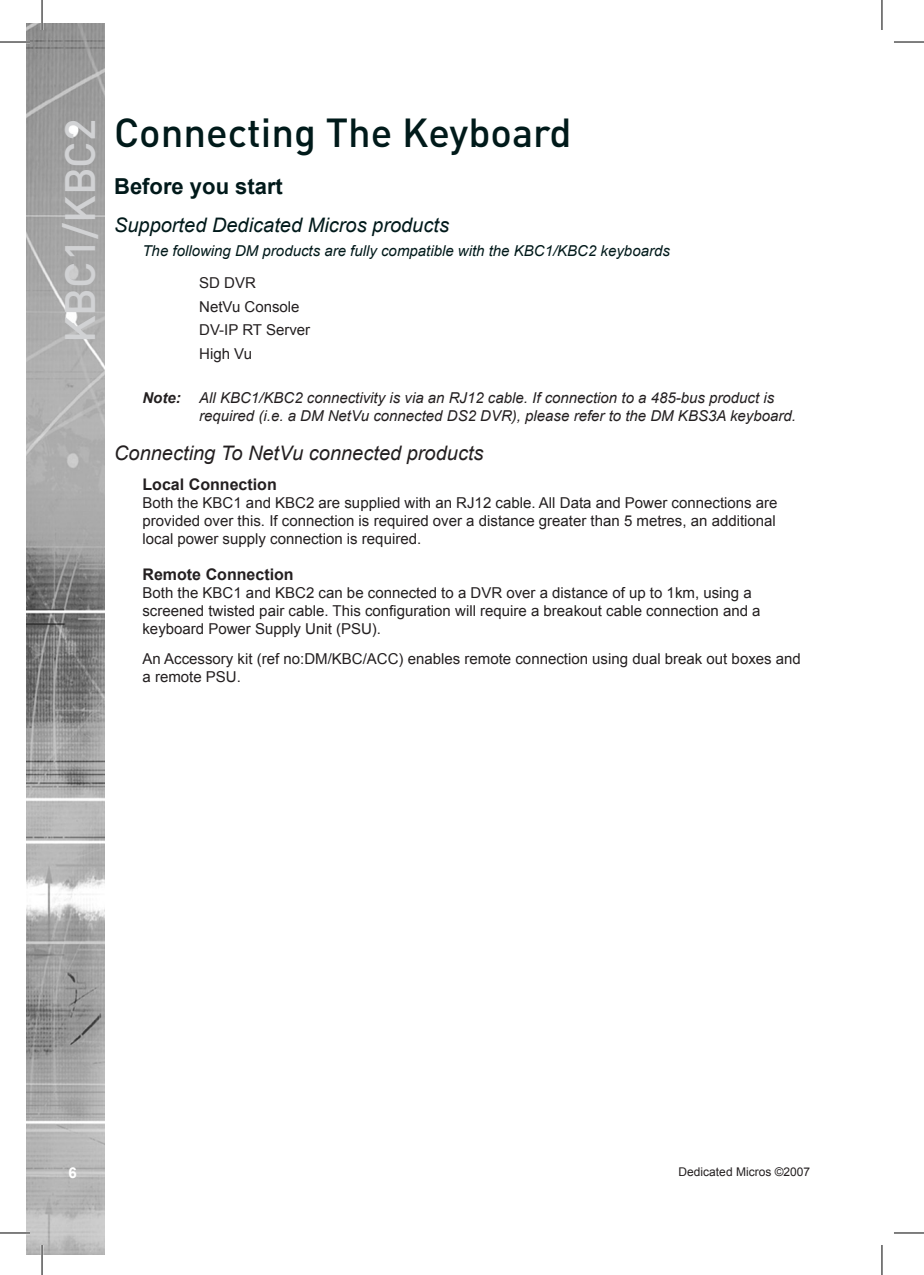
<style>
.page{position:relative;width:924px;height:1275px;background:#fff}
.page>*{position:absolute;margin:0;border:0;box-sizing:border-box;transform-origin:0 0}
.t1{font:500 42px "DIN";color:#d1d2d4}
.Main_Headers{font:500 40px "DIN";color:#001a1a}
.Heading1{font:700 22px "Arial";color:#01191a}
.Heading2{font:italic 20px "Arial";color:#231f20}
.Heading2-2{font:italic 20px "Arial";color:#01191a}
.Heading3{font:700 16px "Arial";color:#231f20}
.Bodytext{font:15px/18px "Arial";color:#231f20}
.Note_text{font:italic 15px/18px "Arial";color:#231f20}
.Introtext{font:italic 15px "Arial";color:#01191a}
.List2{font:15px "Arial";color:#231f20}
.t2{font:12px "Arial";color:#231f20}
.s1{font-weight:700}
</style>
<div class="page">
<img style="left:26px;top:24px;width:78px;height:1230px">
<hr style="left:0;top:41px;width:30px;height:2px;background:#fff">
<hr style="left:0;top:1231px;width:30px;height:3px;background:#fff">
<hr style="left:41px;top:0;width:2px;height:30px;background:#fff">
<hr style="left:41px;top:1245px;width:2px;height:30px;background:#fff">
<hr style="left:0;top:42px;width:30px;height:1px;background:#000">
<hr style="left:893px;top:42px;width:30px;height:1px;background:#000">
<hr style="left:0;top:1232px;width:30px;height:1px;background:#000">
<hr style="left:893px;top:1232px;width:30px;height:1px;background:#000">
<hr style="left:42px;top:0;width:1px;height:30px;background:#000">
<hr style="left:42px;top:1245px;width:1px;height:30px;background:#000">
<hr style="left:881px;top:0;width:1px;height:30px;background:#000">
<hr style="left:881px;top:1245px;width:1px;height:30px;background:#000">
<svg style="left:69px;top:1166px;width:7px;height:11px"></svg>
<h1 class="t1" style="left:53px;top:343px;width:226px;rotate:-90deg">KBC1/KBC2</h1>
<p class="Main_Headers" style="left:114px;top:107px;width:459px">Connecting The Keyboard</p>
<p class="Heading1" style="left:114px;top:172px;width:170px">Before you start</p>
<p class="Heading2-2" style="left:114px;top:212px;width:336px">Supported Dedicated Micros products</p>
<p class="Introtext" style="left:142px;top:241px;width:528px">The following DM products are fully compatible with the KBC1/KBC2 keyboards</p>
<p class="List2" style="left:199px;top:273px;width:58px">SD DVR</p>
<p class="List2" style="left:199px;top:296px;width:102px">NetVu Console</p>
<p class="List2" style="left:199px;top:320px;width:112px">DV-IP RT Server</p>
<p class="List2" style="left:199px;top:344px;width:54px">High Vu</p>
<p class="Note_text" style="left:199px;top:389px;width:598px;text-indent:-57px"><span class="s1">Note:</span> All KBC1/KBC2 connectivity is via an RJ12 cable. If connection to a 485-bus product is required (i.e. a DM NetVu connected DS2 DVR), please refer to the DM KBS3A keyboard.</p>
<p class="Heading2" style="left:114px;top:439px;width:371px">Connecting To NetVu connected products</p>
<p class="Heading3" style="left:142px;top:474px;width:136px">Local Connection</p>
<p class="Bodytext" style="left:142px;top:494px;width:636px;text-align:justify">Both the KBC1 and KBC2 are supplied with an RJ12 cable. All Data and Power connections are provided over this. If connection is required over a distance greater than 5 metres, an additional local power supply connection is required.</p>
<p class="Heading3" style="left:142px;top:564px;width:153px">Remote Connection</p>
<p class="Bodytext" style="left:142px;top:584px;width:619px">Both the KBC1 and KBC2 can be connected to a DVR over a distance of up to 1km, using a screened twisted pair cable. This configuration will require a breakout cable connection and a keyboard Power Supply Unit (PSU).</p>
<p class="Bodytext" style="left:142px;top:649px;width:659px">An Accessory kit (ref no:DM/KBC/ACC) enables remote connection using dual break out boxes and a remote PSU.</p>
<p class="t2" style="left:678px;top:1163px;width:133px">Dedicated Micros ©2007</p>
</div>
